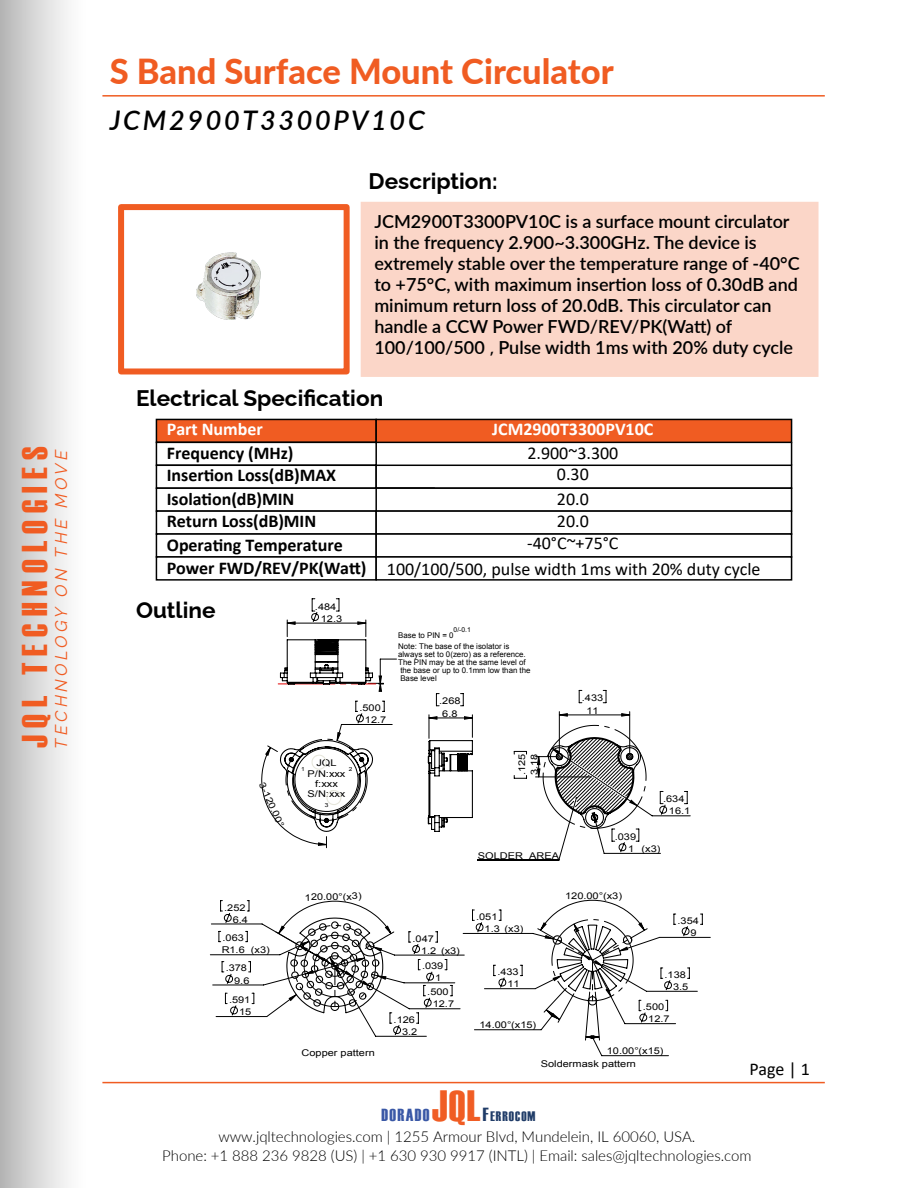
<style>
.page{position:relative;width:918px;height:1188px;background:#fff}
.page>*{position:absolute;margin:0;border:0;box-sizing:border-box;transform-origin:0 0}
.t1{font:43.65px "Haettenschweiler";color:#f05d24}
.t2{font:35.85px "Haettenschweiler";letter-spacing:.2em;color:#f05c22}
.t3{font:800 34.5px "Lato";color:#f05c22}
.t4{font:italic 600 27px "Lato";letter-spacing:.1em;color:#000}
.t5{font:100 22.5px "Raleway";color:#000}
.t6{font:600 18px/21px "Lato";color:#000}
.t7{font:700 18px/23px "Calibri";letter-spacing:-.005em;color:#000}
.t8{font:18px/21.6px "Calibri";color:#000;text-align:center}
.t9{font:700 18px "Calibri";color:#fff}
.t10{font:17.4px "Haettenschweiler";letter-spacing:.075em;color:#3a58a6}
.t11{font:italic 17.1px "Raleway";letter-spacing:.2em;color:#f05c22}
.t12{font:300 15px "Lato";letter-spacing:-.005em;color:#000}
.t13{font:13.8px "Haettenschweiler";letter-spacing:.075em;color:#203c68}
.t14{font:9.3px/12.1px "Arial";color:#000;scale:1.18 1}
.t15{font:7.95px/7.9px "Arial";color:#000}
.t16{font:6.75px "Arial";color:#000}
.t17{font:5.55px "Arial";color:#000;scale:1.18 1}
.s1{font-family:"Koz Go Pr 6 N";font-weight:400}
.s2{font-size:18.9px}
</style>
<div class="page">
<div style="left:0;top:0;width:87px;height:1188px;background:linear-gradient(to right,#b7b7b7,#fff)"></div>
<hr style="left:102px;top:95px;width:723px;height:2px;background:#f05c22">
<hr style="left:102px;top:1082px;width:723px;height:1px;background:#f05c22">
<svg style="left:210px;top:909px;width:500px;height:148px"></svg>
<svg style="left:376px;top:676px;width:261px;height:224px"></svg>
<svg style="left:261px;top:700px;width:132px;height:149px"></svg>
<svg style="left:427px;top:715px;width:47px;height:117px"></svg>
<svg style="left:278px;top:639px;width:98px;height:46px"></svg>
<svg style="left:536px;top:725px;width:111px;height:104px"></svg>
<svg style="left:275px;top:900px;width:373px;height:139px"></svg>
<div style="left:156px;top:419px;width:221px;height:24px;background:#f05c22;border:2px solid #000"></div>
<div style="left:375px;top:419px;width:417px;height:24px;background:#f05c22;border:2px solid #000"></div>
<div style="left:156px;top:442px;width:221px;height:24px;background:#fff;border:2px solid #000"></div>
<svg style="left:791px;top:442px;width:1px;height:23px"></svg>
<div style="left:156px;top:465px;width:221px;height:24px;background:#fff;border:2px solid #000"></div>
<div style="left:375px;top:465px;width:417px;height:24px;background:#fff;border:2px solid #000"></div>
<div style="left:156px;top:487px;width:279px;height:25px;background:#fff;border:2px solid #000"></div>
<div style="left:375px;top:487px;width:417px;height:25px;background:#fff;border:2px solid #000"></div>
<div style="left:156px;top:510px;width:221px;height:25px;background:#fff;border:2px solid #000"></div>
<div style="left:375px;top:510px;width:417px;height:25px;background:#fff;border:2px solid #000"></div>
<div style="left:156px;top:533px;width:221px;height:25px;background:#fff;border:2px solid #000"></div>
<div style="left:375px;top:533px;width:417px;height:25px;background:#fff;border:2px solid #000"></div>
<div style="left:156px;top:556px;width:221px;height:25px;background:#fff;border:2px solid #000"></div>
<div style="left:375px;top:556px;width:417px;height:25px;background:#fff;border:2px solid #000"></div>
<div style="left:361px;top:202px;width:458px;height:175px;background:#fbd6c8"></div>
<div style="left:118px;top:204px;width:232px;height:170px;border:6px solid #f05c22"></div>
<img style="left:197px;top:252px;width:64px;height:68px">
<h2 class="t2" style="left:10px;top:748px;width:303px;rotate:-90deg">JQL TECHNOLOGIES</h2>
<p class="t11" style="left:47px;top:749px;width:300px;rotate:-90deg">TECHNOLOGY ON THE MOVE</p>
<h3 class="t3" style="left:110px;top:46px;width:506px">S Band Surface Mount Circulator</h3>
<h3 class="t4" style="left:110px;top:101px;width:317px">JCM2900T3300PV10C</h3>
<p class="t5" style="left:369px;top:163px;width:131px">Description:</p>
<p class="t6" style="left:374px;top:210px;width:427px">JCM2900T3300PV10C is a surface mount circulator in the frequency 2.900~3.300GHz. The device is extremely stable over the temperature range of -40°C to +75°C, with maximum insertion loss of 0.30dB and minimum return loss of 20.0dB. This circulator can handle a CCW Power FWD/REV/PK(Watt) of 100/100/500 <span class="s1">，</span>Pulse width 1ms with 20% duty cycle</p>
<p class="t5" style="left:136px;top:380px;width:249px">Electrical Specification</p>
<p class="t9" style="left:167px;top:416px;width:97px">Part Number</p>
<p class="t7" style="left:167px;top:441px;width:128px">Frequency (MHz)</p>
<p class="t9" style="left:492px;top:417px;width:163px">JCM2900T3300PV10C</p>
<p class="t8" style="left:527px;top:442px;width:93px">2.900~3.300<br>0.30</p>
<p class="t8" style="left:557px;top:487px;width:33px;line-height:22.2px;text-align:left">20.0<br>20.0</p>
<p class="t8" style="left:387px;top:557px;width:375px">100/100/500, pulse width 1ms with 20% duty cycle</p>
<p class="t7" style="left:167px;top:462px;width:171px;line-height:24.3px">Insertion Loss(dB)MAX<br>Isolation(dB)MIN</p>
<p class="t7" style="left:167px;top:509px;width:151px">Return Loss(dB)MIN</p>
<p class="t8" style="left:527px;top:532px;width:93px">-40°C~+75°C</p>
<p class="t7" style="left:167px;top:533px;width:201px">Operating Temperature<br>Power FWD/REV/PK(Watt)</p>
<p class="t5" style="left:136px;top:593px;width:81px">Outline</p>
<p class="t14" style="left:321px;top:600px;width:20px;text-indent:-6px">.484<br>12.3</p>
<p class="t16" style="left:454px;top:625px;width:19px">0/-0.1</p>
<p class="t15" style="left:398px;top:643px;width:134px">Note: The base of the isolator is always set to 0(zero) as a reference.<br>The PIN may be at the same level of the base or up to 0.1mm low than the<br>Base level</p>
<p class="t15" style="left:398px;top:631px;width:57px">Base to PIN = 0</p>
<p class="t14" style="left:359px;top:702px;width:20px">.500</p>
<p class="t14" style="left:439px;top:695px;width:20px;text-align:center">.268<br>6.8</p>
<p class="t14" style="left:365px;top:714px;width:20px">12.7</p>
<p class="t14" style="left:582px;top:692px;width:20px;text-align:center">.433<br>11</p>
<p class="t14" style="left:268px;top:780px;width:42px;rotate:66deg">3-120.00°</p>
<p class="t14" style="left:308px;top:758px;width:34px;line-height:10.4px;text-align:center">JQL<br>P/N:xxx f:xxx<br>S/N:xxx</p>
<p class="t17" style="left:301px;top:766px;width:5px">1</p>
<p class="t17" style="left:349px;top:766px;width:5px">2</p>
<p class="t17" style="left:325px;top:801px;width:5px">3</p>
<p class="t14" style="left:516px;top:775px;width:20px;rotate:-90deg">.125<br>3.18</p>
<p class="t14" style="left:669px;top:793px;width:20px;text-indent:-6px">.634<br>16.1</p>
<p class="t14" style="left:478px;top:850px;width:70px">SOLDER AREA</p>
<p class="t14" style="left:628px;top:831px;width:29px;text-indent:-13px">.039<br>1 (x3)</p>
<p class="t14" style="left:305px;top:891px;width:50px;rotate:-1deg">120.00°(x3)</p>
<p class="t14" style="left:565px;top:889px;width:50px;rotate:1deg">120.00°(x3)</p>
<p class="t14" style="left:224px;top:901px;width:20px">.252</p>
<p class="t14" style="left:233px;top:913px;width:14px">6.4</p>
<p class="t14" style="left:223px;top:932px;width:20px">.063</p>
<p class="t14" style="left:413px;top:932px;width:20px">.047</p>
<p class="t14" style="left:476px;top:911px;width:20px">.051</p>
<p class="t14" style="left:485px;top:923px;width:34px">1.3 (x3)</p>
<p class="t14" style="left:678px;top:915px;width:20px">.354</p>
<p class="t14" style="left:691px;top:927px;width:7px">9</p>
<p class="t14" style="left:222px;top:944px;width:42px">R1.6 (x3)</p>
<p class="t14" style="left:421px;top:945px;width:34px">1.2 (x3)</p>
<p class="t14" style="left:226px;top:962px;width:20px">.378</p>
<p class="t14" style="left:234px;top:974px;width:14px">9.6</p>
<p class="t14" style="left:229px;top:994px;width:20px">.591</p>
<p class="t14" style="left:239px;top:1006px;width:12px">15</p>
<p class="t14" style="left:422px;top:960px;width:20px">.039</p>
<p class="t14" style="left:435px;top:972px;width:7px">1</p>
<p class="t14" style="left:427px;top:986px;width:20px">.500</p>
<p class="t14" style="left:497px;top:966px;width:20px">.433</p>
<p class="t14" style="left:507px;top:978px;width:12px">11</p>
<p class="t14" style="left:665px;top:969px;width:20px">.138</p>
<p class="t14" style="left:673px;top:981px;width:14px">3.5</p>
<p class="t14" style="left:433px;top:998px;width:20px">12.7</p>
<p class="t14" style="left:643px;top:1001px;width:20px">.500</p>
<p class="t14" style="left:394px;top:1014px;width:20px">.126</p>
<p class="t14" style="left:402px;top:1026px;width:14px">3.2</p>
<p class="t14" style="left:480px;top:1019px;width:50px">14.00°(x15)</p>
<p class="t14" style="left:648px;top:1013px;width:20px">12.7</p>
<p class="t14" style="left:302px;top:1046px;width:64px">Copper pattern</p>
<p class="t14" style="left:607px;top:1045px;width:50px">10.00°(x15)</p>
<p class="t14" style="left:541px;top:1058px;width:82px">Soldermask pattern</p>
<p class="t8" style="left:749px;top:1057px;width:62px">Page | 1</p>
<h1 class="t1" style="left:432px;top:1076px;width:50px">JQL</h1>
<p class="t13" style="left:483px;top:1107px;width:54px"><span class="s2">F</span>ERROCOM</p>
<p class="t12" style="left:162px;top:1145px;width:591px">Phone: +1 888 236 9828 (US) | +1 630 930 9917 (INTL) | Email: sales@jqltechnologies.com</p>
<p class="t10" style="left:381px;top:1104px;width:49px">DORADO</p>
<p class="t12" style="left:218px;top:1126px;width:479px">www.jqltechnologies.com | 1255 Armour Blvd, Mundelein, IL 60060, USA.</p>
</div>
